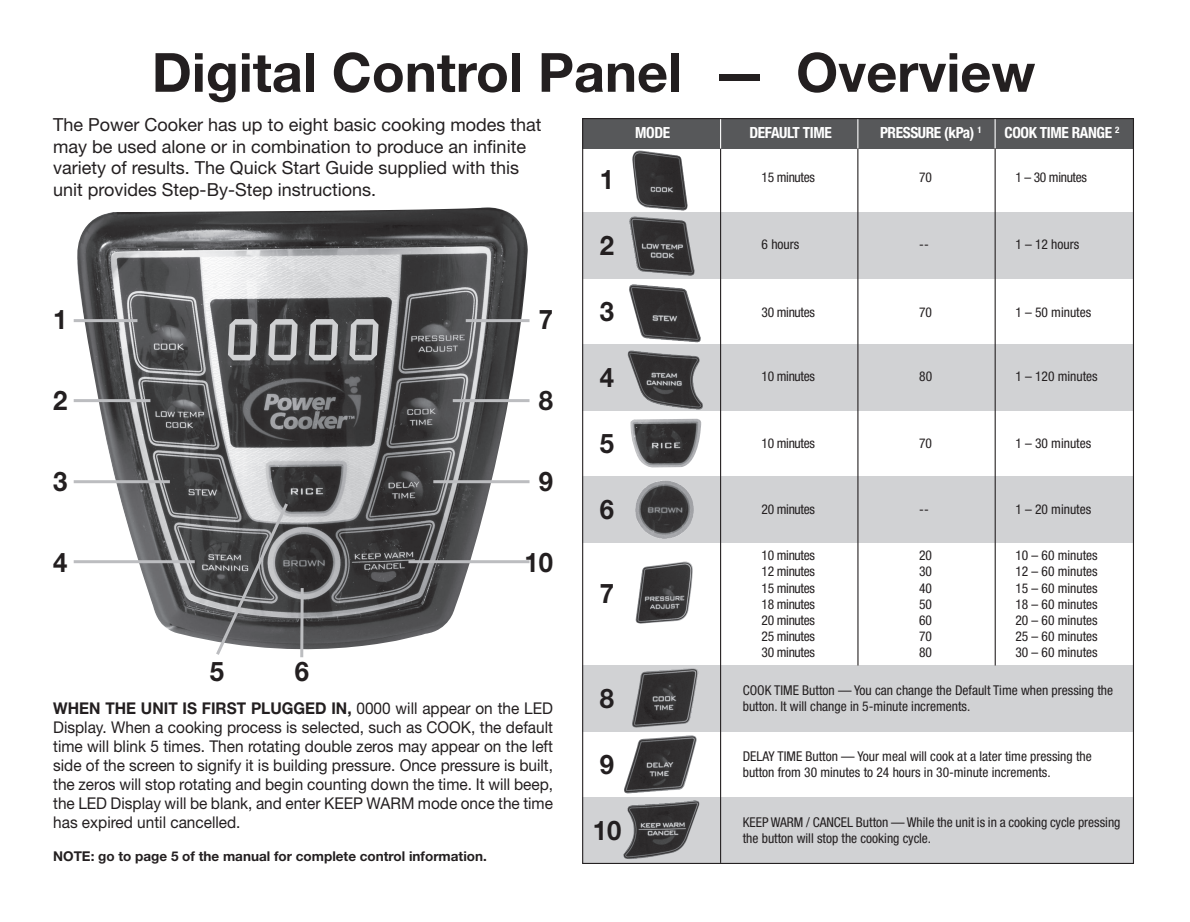
<style>
.page{position:relative;width:1190px;height:922px;background:#fff}
.page>*{position:absolute;margin:0;border:0;box-sizing:border-box;transform-origin:0 0}
.t1{font:58.35px "Russell Square Std";color:#d0d1d3;scale:.95 1}
.t2{font:700 54px "Helvetica Neue LT Std";color:#231f20}
.t3{font:700 27px "Helvetica Neue LT Std";color:#231f20;scale:.95 1}
.t4{font:18px/21.6px "Helvetica Neue LT Std";color:#231f20}
.t5{font:16.2px/18.9px "Helvetica Neue LT Std";color:#231f20;text-align:justify;scale:.95 1}
.t6{font:700 condensed 15.3px "Helvetica Neue LT Std";letter-spacing:-.025em;color:#fff}
.t7{font:condensed 13.5px/16.2px "Helvetica Neue LT Std";color:#231f20}
.t8{font:condensed 13.5px "Helvetica Neue LT Std";letter-spacing:-.025em;color:#231f20}
.t9{font:700 13.5px "Helvetica Neue LT Std";color:#231f20}
.s1{font-weight:700}
</style>
<div class="page">
<svg style="left:527px;top:118px;width:607px;height:746px"></svg>
<img style="left:73px;top:207px;width:454px;height:451px">
<div style="left:582px;top:212px;width:551px;height:66px;background:#d1d2d4"></div>
<div style="left:582px;top:344px;width:551px;height:66px;background:#d1d2d4"></div>
<div style="left:582px;top:476px;width:551px;height:66px;background:#d1d2d4"></div>
<div style="left:582px;top:665px;width:551px;height:66px;background:#d1d2d4"></div>
<div style="left:582px;top:797px;width:551px;height:66px;background:#d1d2d4"></div>
<div style="left:582px;top:118px;width:551px;height:30px;background:#57585a"></div>
<hr style="left:719px;top:148px;width:2px;height:714px;background:#231f20">
<hr style="left:719px;top:118px;width:2px;height:30px;background:#fff">
<hr style="left:994px;top:118px;width:1px;height:30px;background:#fff">
<hr style="left:857px;top:148px;width:1px;height:517px;background:#231f20">
<hr style="left:857px;top:118px;width:1px;height:30px;background:#fff">
<img style="left:623px;top:734px;width:74px;height:59px">
<img style="left:623px;top:800px;width:77px;height:59px">
<img style="left:629px;top:216px;width:66px;height:60px">
<img style="left:631px;top:150px;width:57px;height:60px">
<img style="left:627px;top:284px;width:75px;height:58px">
<img style="left:627px;top:350px;width:76px;height:59px">
<img style="left:634px;top:480px;width:66px;height:63px">
<img style="left:632px;top:668px;width:66px;height:60px">
<img style="left:634px;top:561px;width:59px;height:63px">
<img style="left:630px;top:418px;width:71px;height:49px">
<hr style="left:994px;top:148px;width:1px;height:517px;background:#231f20">
<hr style="left:74px;top:560px;width:121px;height:3px;background:#bcbdc0">
<hr style="left:74px;top:480px;width:96px;height:3px;background:#bcbdc0">
<hr style="left:74px;top:399px;width:76px;height:3px;background:#bcbdc0">
<hr style="left:74px;top:319px;width:63px;height:3px;background:#bcbdc0">
<hr style="left:408px;top:560px;width:121px;height:3px;background:#bcbdc0">
<hr style="left:433px;top:480px;width:96px;height:3px;background:#bcbdc0">
<hr style="left:452px;top:399px;width:77px;height:3px;background:#bcbdc0">
<hr style="left:465px;top:319px;width:64px;height:3px;background:#bcbdc0">
<hr style="left:300px;top:587px;width:3px;height:70px;background:#bcbdc0">
<svg style="left:213px;top:500px;width:77px;height:158px;background:#757678"></svg>
<h2 class="t2" style="left:152px;top:39px;width:884px">Digital Control Panel — Overview</h2>
<h3 class="t4" style="left:53px;top:113px;width:490px">The Power Cooker has up to eight basic cooking modes that may be used alone or in combination to produce an infinite variety of results. The Quick Start Guide supplied with this unit provides Step-By-Step instructions.</h3>
<p class="t6" style="left:635px;top:123px;width:36px">MODE</p>
<p class="t6" style="left:749px;top:123px;width:84px">DEFAULT TIME</p>
<p class="t6" style="left:879px;top:123px;width:103px">PRESSURE (kPa) <sup>1</sup></p>
<p class="t6" style="left:1004px;top:123px;width:116px">COOK TIME RANGE <sup>2</sup></p>
<h3 class="t3" style="left:599px;top:162px;width:17px">1</h3>
<p class="t8" style="left:761px;top:169px;width:55px">15 minutes</p>
<p class="t7" style="left:919px;top:169px;width:14px">70</p>
<p class="t8" style="left:1015px;top:169px;width:73px">1 – 30 minutes</p>
<h3 class="t3" style="left:53px;top:303px;width:17px">1</h3>
<h1 class="t1" style="left:224px;top:304px;width:170px">0000</h1>
<h3 class="t3" style="left:538px;top:303px;width:17px">7</h3>
<h3 class="t3" style="left:53px;top:384px;width:17px">2</h3>
<h3 class="t3" style="left:538px;top:384px;width:17px">8</h3>
<h3 class="t3" style="left:53px;top:465px;width:17px">3</h3>
<h3 class="t3" style="left:538px;top:465px;width:17px">9</h3>
<h3 class="t3" style="left:53px;top:546px;width:17px">4</h3>
<h3 class="t3" style="left:524px;top:546px;width:32px">10</h3>
<h3 class="t3" style="left:210px;top:654px;width:17px">5</h3>
<h3 class="t3" style="left:295px;top:654px;width:17px">6</h3>
<p class="t5" style="left:53px;top:698px;width:527px"><span class="s1">WHEN THE UNIT IS FIRST PLUGGED IN,</span> 0000 will appear on the LED Display. When a cooking process is selected, such as COOK, the default time will blink 5 times. Then rotating double zeros may appear on the left side of the screen to signify it is building pressure. Once pressure is built, the zeros will stop rotating and begin counting down the time. It will beep, the LED Display will be blank, and enter KEEP WARM mode once the time has expired until cancelled.</p>
<p class="t9" style="left:53px;top:847px;width:435px">NOTE: go to page 5 of the manual for complete control information.</p>
<h3 class="t3" style="left:599px;top:228px;width:17px">2</h3>
<h3 class="t3" style="left:599px;top:294px;width:17px">3</h3>
<h3 class="t3" style="left:599px;top:360px;width:17px">4</h3>
<h3 class="t3" style="left:599px;top:426px;width:17px">5</h3>
<h3 class="t3" style="left:599px;top:492px;width:17px">6</h3>
<h3 class="t3" style="left:599px;top:576px;width:17px">7</h3>
<h3 class="t3" style="left:599px;top:681px;width:17px">8</h3>
<h3 class="t3" style="left:599px;top:747px;width:17px">9</h3>
<h3 class="t3" style="left:592px;top:812px;width:32px">10</h3>
<p class="t7" style="left:761px;top:236px;width:39px">6 hours</p>
<p class="t7" style="left:919px;top:236px;width:11px">--</p>
<p class="t7" style="left:1015px;top:236px;width:65px">1 – 12 hours</p>
<p class="t8" style="left:761px;top:304px;width:55px">30 minutes</p>
<p class="t7" style="left:919px;top:304px;width:14px">70</p>
<p class="t7" style="left:1015px;top:304px;width:77px">1 – 50 minutes</p>
<p class="t8" style="left:761px;top:368px;width:55px">10 minutes</p>
<p class="t7" style="left:919px;top:368px;width:14px">80</p>
<p class="t7" style="left:1015px;top:368px;width:84px">1 – 120 minutes</p>
<p class="t8" style="left:761px;top:434px;width:55px">10 minutes</p>
<p class="t7" style="left:919px;top:434px;width:14px">70</p>
<p class="t7" style="left:1015px;top:434px;width:77px">1 – 30 minutes</p>
<p class="t8" style="left:761px;top:500px;width:55px">20 minutes</p>
<p class="t7" style="left:919px;top:500px;width:11px">--</p>
<p class="t7" style="left:1015px;top:500px;width:77px">1 – 20 minutes</p>
<p class="t8" style="left:761px;top:547px;width:55px">10 minutes</p>
<p class="t7" style="left:919px;top:547px;width:14px">20</p>
<p class="t7" style="left:1015px;top:547px;width:84px">10 – 60 minutes</p>
<p class="t8" style="left:761px;top:563px;width:55px">12 minutes</p>
<p class="t7" style="left:919px;top:563px;width:14px">30</p>
<p class="t7" style="left:1015px;top:563px;width:84px">12 – 60 minutes</p>
<p class="t8" style="left:761px;top:579px;width:55px">15 minutes</p>
<p class="t7" style="left:919px;top:579px;width:14px">40</p>
<p class="t7" style="left:1015px;top:579px;width:84px">15 – 60 minutes</p>
<p class="t8" style="left:761px;top:596px;width:55px">18 minutes</p>
<p class="t7" style="left:919px;top:595px;width:14px">50</p>
<p class="t7" style="left:1015px;top:595px;width:84px">18 – 60 minutes</p>
<p class="t8" style="left:761px;top:612px;width:55px">20 minutes</p>
<p class="t7" style="left:919px;top:611px;width:14px">60</p>
<p class="t7" style="left:1015px;top:611px;width:84px">20 – 60 minutes</p>
<p class="t8" style="left:761px;top:628px;width:55px">25 minutes</p>
<p class="t7" style="left:919px;top:628px;width:14px">70</p>
<p class="t7" style="left:1015px;top:628px;width:84px">25 – 60 minutes</p>
<p class="t8" style="left:761px;top:644px;width:55px">30 minutes</p>
<p class="t7" style="left:919px;top:644px;width:14px">80</p>
<p class="t7" style="left:1015px;top:644px;width:84px">30 – 60 minutes</p>
<p class="t7" style="left:742px;top:682px;width:372px">COOK TIME Button — You can change the Default Time when pressing the button. It will change in 5-minute increments.</p>
<p class="t7" style="left:742px;top:747px;width:350px">DELAY TIME Button — Your meal will cook at a later time pressing the button from 30 minutes to 24 hours in 30-minute increments.</p>
<p class="t7" style="left:742px;top:813px;width:379px">KEEP WARM / CANCEL Button — While the unit is in a cooking cycle pressing the button will stop the cooking cycle.</p>
</div>
